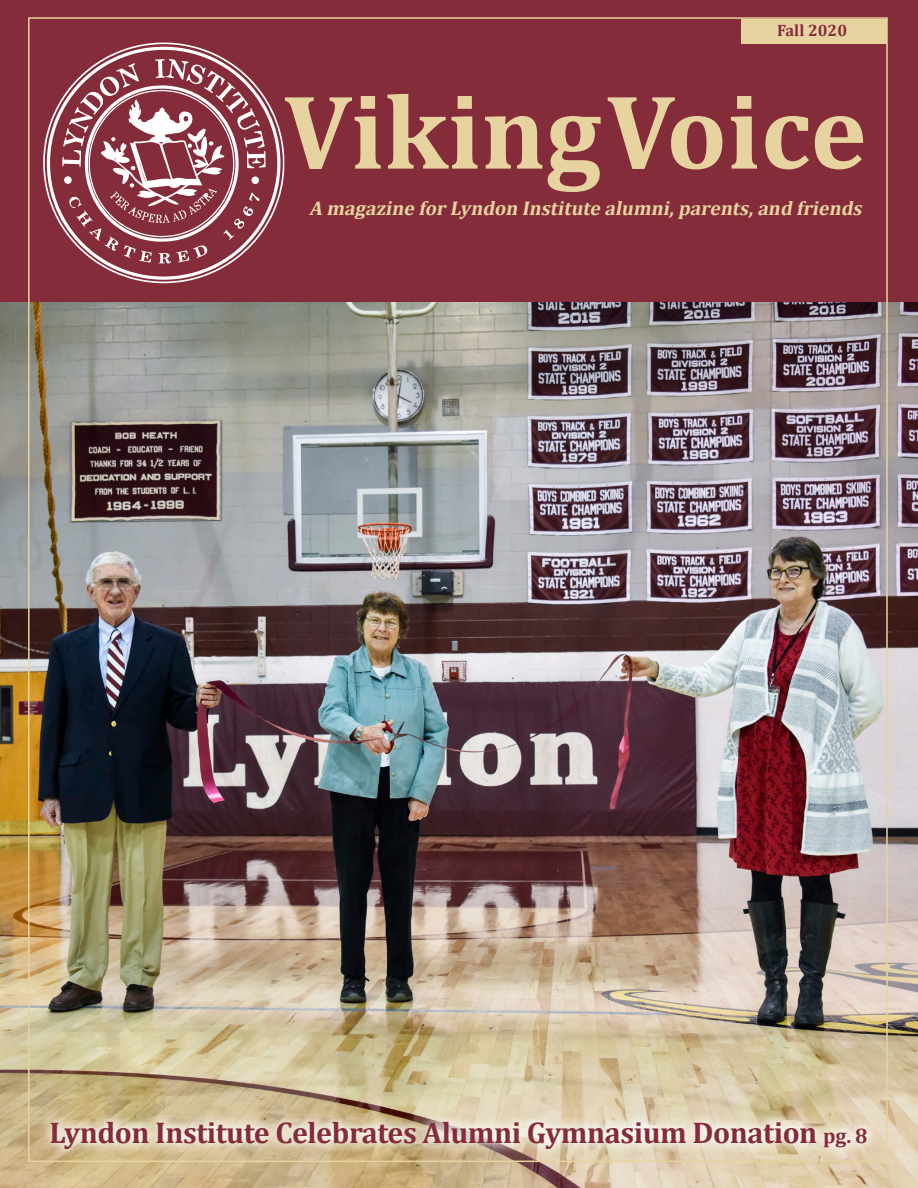
<style>
.page{position:relative;width:918px;height:1188px;background:#fff}
.page>*{position:absolute;margin:0;border:0;box-sizing:border-box;transform-origin:0 0}
.t1{font:700 106.8px "Cambria";color:#e7d3a0}
.t2{font:700 30px "Cambria";letter-spacing:-.015em;color:#842c39}
.t3{font:italic 700 19.95px "Cambria";color:#e7d3a0}
.t4{font:700 16.5px "Cambria";color:#842c39}
.s1{font-size:21px}
</style>
<div class="page">
<img style="left:0;top:302px;width:918px;height:886px">
<div style="left:0;top:0;width:918px;height:302px;background:#842c39"></div>
<svg style="left:43px;top:42px;width:241px;height:241px"></svg>
<svg style="left:47px;top:47px;width:234px;height:233px"></svg>
<svg style="left:62px;top:59px;width:204px;height:205px"></svg>
<div style="left:742px;top:19px;width:145px;height:25px;background:#e7d3a0"></div>
<div style="left:39px;top:1109px;width:840px;height:52px;background:#fff;opacity:.83"></div>
<p class="t4" style="left:777px;top:19px;width:72px">Fall 2020</p>
<p class="t1" style="left:284px;top:57px;width:585px">Viking Voice</p>
<p class="t3" style="left:309px;top:194px;width:559px">A magazine for Lyndon Institute alumni,parents,and friends</p>
<p class="t2" style="left:49px;top:1111px;width:820px">Lyndon Institute Celebrates Alumni Gymnasium Donation <span class="s1">pg. 8</span></p>
</div>
